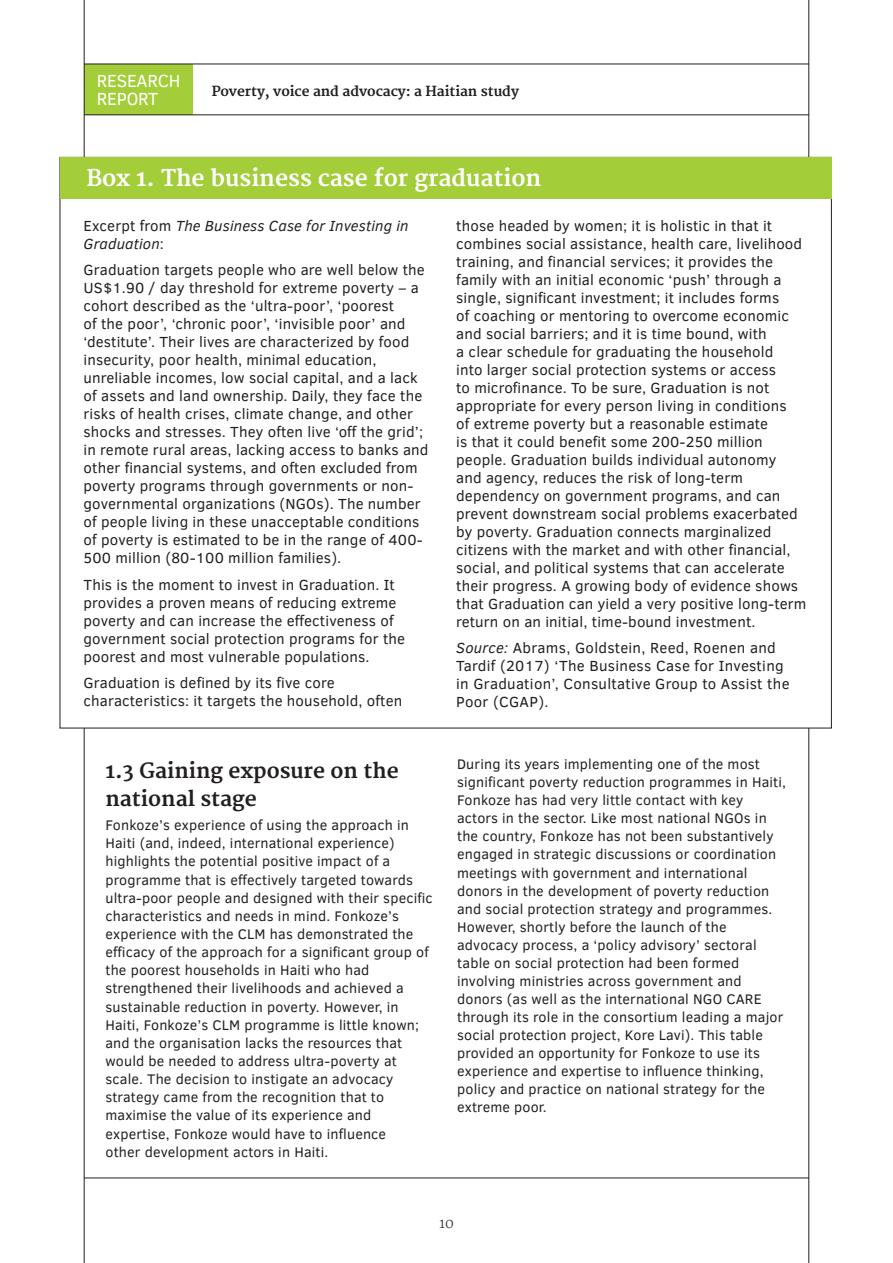
<style>
.page{position:relative;width:893px;height:1263px;background:#fff}
.page>*{position:absolute;margin:0;border:0;box-sizing:border-box;transform-origin:0 0}
.Mr_box_head_wo{font:700 22.5px "Merriweather";color:#fff}
.Mr_sub{font:700 20.7px/27.2px "Merriweather";color:#231f20}
.Mr_cover_sub{font:18px/17.4px "Clear Sans";letter-spacing:-.01em;color:#fff}
.Mr_PB_body_bulleted{font:15px/18px "Clear Sans";letter-spacing:.01em;color:#231f20}
.Mr_PB_body_bulleted-2{font:italic 15px/18px "Clear Sans";letter-spacing:.01em;color:#231f20}
.Mr_body_LB{font:14.25px/18px "Clear Sans";letter-spacing:.01em;color:#231f20}
.RB_running_head___se{font:700 13.5px "Merriweather";letter-spacing:-.005em;color:#231f20}
.PP_folio{font:300 13.5px "Merriweather";color:#231f20}
.s1{font-style:normal}
.s2{font-style:italic}
</style>
<div class="page">
<div style="left:84px;top:64px;width:109px;height:51px;background:#a3cd39"></div>
<hr style="left:84px;top:64px;width:109px;height:1px;background:#231f20">
<hr style="left:193px;top:64px;width:616px;height:1px;background:#231f20">
<hr style="left:84px;top:115px;width:109px;height:1px;background:#231f20">
<hr style="left:193px;top:115px;width:616px;height:1px;background:#231f20">
<hr style="left:84px;top:0;width:1px;height:1263px;background:#231f20">
<hr style="left:808px;top:0;width:1px;height:1263px;background:#231f20">
<hr style="left:84px;top:1178px;width:725px;height:1px;background:#231f20">
<div style="left:60px;top:157px;width:771px;height:571px;background:#fff"></div>
<div style="left:60px;top:157px;width:772px;height:41px;background:#a3cd39"></div>
<p class="Mr_cover_sub" style="left:97px;top:72px;width:85px">RESEARCH<br>REPORT</p>
<p class="RB_running_head___se" style="left:212px;top:83px;width:309px">Poverty, voice and advocacy: a Haitian study</p>
<p class="Mr_box_head_wo" style="left:86px;top:165px;width:457px">Box 1. The business case for graduation</p>
<p class="Mr_PB_body_bulleted-2" style="left:84px;top:216px;width:327px"><span class="s1">Excerpt from</span> The Business Case for Investing in<br>Graduation<span class="s1">:</span></p>
<p class="Mr_PB_body_bulleted" style="left:84px;top:261px;width:346px">Graduation targets people who are well below the US$1.90 / day threshold for extreme poverty – a cohort described as the ‘ultra-poor’, ‘poorest<br>of the poor’, ‘chronic poor’, ‘invisible poor’ and ‘destitute’. Their lives are characterized by food insecurity, poor health, minimal education, unreliable incomes, low social capital, and a lack of assets and land ownership. Daily, they face the risks of health crises, climate change, and other shocks and stresses. They often live ‘off the grid’; in remote rural areas, lacking access to banks and other financial systems, and often excluded from poverty programs through governments or non&shy;governmental organizations (NGOs). The number of people living in these unacceptable conditions of poverty is estimated to be in the range of 400- 500 million (80-100 million families).</p>
<p class="Mr_PB_body_bulleted" style="left:84px;top:575px;width:323px">This is the moment to invest in Graduation. It provides a proven means of reducing extreme poverty and can increase the effectiveness of government social protection programs for the poorest and most vulnerable populations.</p>
<p class="Mr_PB_body_bulleted" style="left:84px;top:674px;width:320px">Graduation is defined by its five core characteristics: it targets the household, often</p>
<p class="Mr_sub" style="left:105px;top:758px;width:295px">1.3 Gaining exposure on the national stage</p>
<p class="Mr_body_LB" style="left:105px;top:816px;width:329px">Fonkoze’s experience of using the approach in Haiti (and, indeed, international experience) highlights the potential positive impact of a programme that is effectively targeted towards ultra-poor people and designed with their specific characteristics and needs in mind. Fonkoze’s experience with the CLM has demonstrated the efficacy of the approach for a significant group of the poorest households in Haiti who had strengthened their livelihoods and achieved a sustainable reduction in poverty. However, in Haiti, Fonkoze’s CLM programme is little known; and the organisation lacks the resources that would be needed to address ultra-poverty at scale. The decision to instigate an advocacy strategy came from the recognition that to maximise the value of its experience and expertise, Fonkoze would have to influence<br>other development actors in Haiti.</p>
<p class="Mr_PB_body_bulleted" style="left:456px;top:216px;width:352px">those headed by women; it is holistic in that it combines social assistance, health care, livelihood training, and financial services; it provides the family with an initial economic ‘push’ through a single, significant investment; it includes forms<br>of coaching or mentoring to overcome economic and social barriers; and it is time bound, with<br>a clear schedule for graduating the household<br>into larger social protection systems or access<br>to microfinance. To be sure, Graduation is not appropriate for every person living in conditions<br>of extreme poverty but a reasonable estimate<br>is that it could benefit some 200-250 million people. Graduation builds individual autonomy<br>and agency, reduces the risk of long-term dependency on government programs, and can prevent downstream social problems exacerbated by poverty. Graduation connects marginalized citizens with the market and with other financial, social, and political systems that can accelerate their progress. A growing body of evidence shows that Graduation can yield a very positive long-term return on an initial, time-bound investment.</p>
<p class="Mr_PB_body_bulleted" style="left:456px;top:639px;width:335px"><span class="s2">Source:</span> Abrams, Goldstein, Reed, Roenen and Tardif (2017) ‘The Business Case for Investing in Graduation’, Consultative Group to Assist the Poor (CGAP).</p>
<p class="Mr_body_LB" style="left:457px;top:755px;width:330px">During its years implementing one of the most significant poverty reduction programmes in Haiti, Fonkoze has had very little contact with key actors in the sector. Like most national NGOs in the country, Fonkoze has not been substantively engaged in strategic discussions or coordination meetings with government and international donors in the development of poverty reduction and social protection strategy and programmes.<br>However, shortly before the launch of the advocacy process, a ‘policy advisory’ sectoral table on social protection had been formed involving ministries across government and donors (as well as the international NGO CARE through its role in the consortium leading a major social protection project, Kore Lavi). This table provided an opportunity for Fonkoze to use its experience and expertise to influence thinking, policy and practice on national strategy for the extreme poor.</p>
<p class="PP_folio" style="left:439px;top:1215px;width:16px">10</p>
</div>
